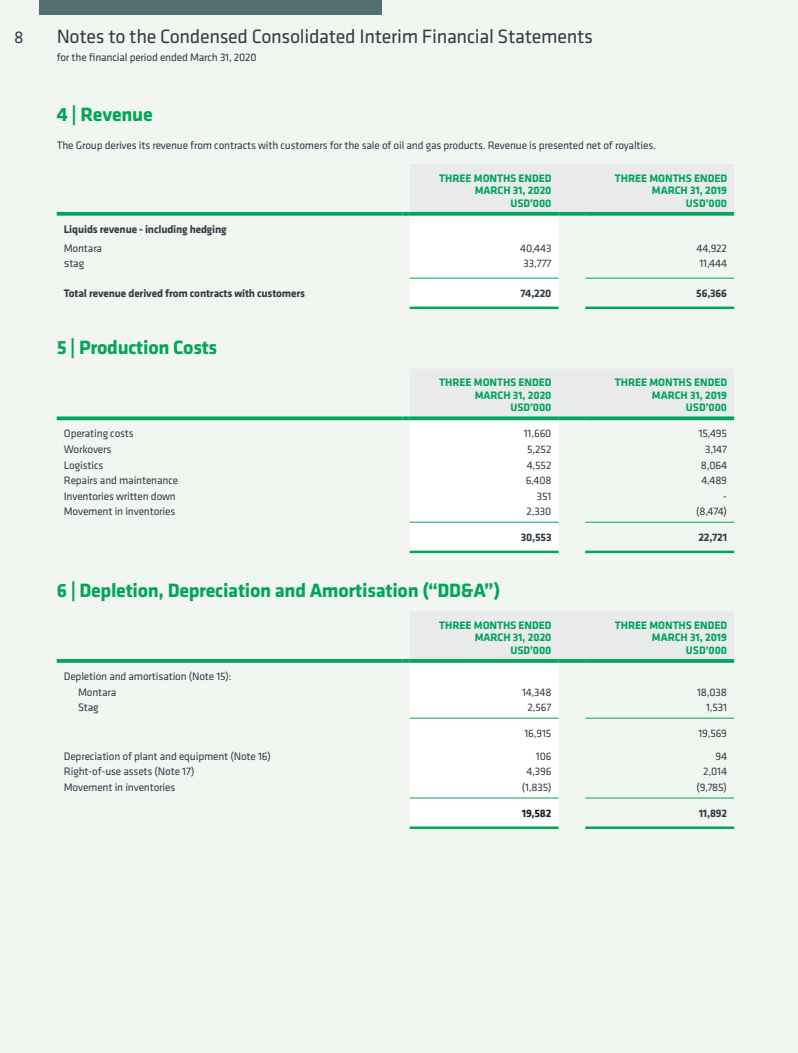
<style>
.page{position:relative;width:798px;height:1053px;background:#fff}
.page>*{position:absolute;margin:0;border:0;box-sizing:border-box;transform-origin:0 0}
.Klavika_Body_Text{font:700 20px "Klavika";letter-spacing:-.015em;color:#02a55a}
.Klavika_Body_Text-2{font:20px "Klavika";letter-spacing:-.015em;color:#313e48}
.t1{font:17.5px "Klavika";color:#313e48}
.Klavika_Body_Text-3{font:11.25px "Klavika";letter-spacing:-.015em;color:#313e48}
.Klavika_Body_Text-4{font:700 11.25px "Klavika";letter-spacing:-.005em;color:#02a55a}
.Klavika_Body_Text-5{font:700 11.25px "Klavika";letter-spacing:-.015em;color:#313e48}
.Klavika_Body_Text-6{font:700 11.25px "Klavika";color:#231f20}
</style>
<div class="page">
<div style="left:0;top:0;width:797px;height:1052px;background:#f1f6f1"></div>
<svg style="left:57px;top:212px;width:345px;height:4px"></svg>
<svg style="left:402px;top:164px;width:331px;height:144px"></svg>
<svg style="left:409px;top:212px;width:149px;height:4px"></svg>
<svg style="left:558px;top:212px;width:27px;height:4px"></svg>
<svg style="left:585px;top:212px;width:148px;height:4px"></svg>
<hr style="left:409px;top:306px;width:149px;height:3px;background:#02a55a">
<hr style="left:585px;top:306px;width:148px;height:3px;background:#02a55a">
<hr style="left:585px;top:278px;width:148px;height:1px;background:#02a55a">
<hr style="left:409px;top:278px;width:149px;height:1px;background:#02a55a">
<hr style="left:409px;top:550px;width:149px;height:3px;background:#02a55a">
<hr style="left:585px;top:550px;width:148px;height:3px;background:#02a55a">
<svg style="left:57px;top:416px;width:345px;height:4px"></svg>
<svg style="left:402px;top:369px;width:331px;height:183px"></svg>
<svg style="left:409px;top:416px;width:149px;height:4px"></svg>
<svg style="left:558px;top:416px;width:27px;height:4px"></svg>
<svg style="left:585px;top:416px;width:148px;height:4px"></svg>
<hr style="left:409px;top:522px;width:149px;height:1px;background:#02a55a">
<hr style="left:585px;top:522px;width:148px;height:1px;background:#02a55a">
<hr style="left:57px;top:659px;width:345px;height:3px;background:#02a55a">
<svg style="left:402px;top:612px;width:331px;height:215px"></svg>
<hr style="left:409px;top:659px;width:149px;height:3px;background:#02a55a">
<hr style="left:558px;top:659px;width:27px;height:3px;background:#02a55a">
<hr style="left:585px;top:659px;width:148px;height:3px;background:#02a55a">
<hr style="left:409px;top:826px;width:149px;height:2px;background:#02a55a">
<hr style="left:585px;top:826px;width:148px;height:2px;background:#02a55a">
<hr style="left:409px;top:717px;width:149px;height:1px;background:#02a55a">
<hr style="left:585px;top:717px;width:148px;height:1px;background:#02a55a">
<hr style="left:585px;top:797px;width:148px;height:1px;background:#02a55a">
<hr style="left:409px;top:797px;width:149px;height:1px;background:#02a55a">
<div style="left:39px;top:0;width:342px;height:14px;background:#536e71"></div>
<h2 class="t1" style="left:14px;top:28px;width:11px">8</h2>
<p class="Klavika_Body_Text-2" style="left:57px;top:26px;width:537px">Notes to the Condensed Consolidated Interim Financial Statements</p>
<p class="Klavika_Body_Text-3" style="left:57px;top:51px;width:201px">for the financial period ended March 31, 2020</p>
<p class="Klavika_Body_Text" style="left:57px;top:104px;width:97px">4 | Revenue</p>
<p class="Klavika_Body_Text-3" style="left:57px;top:139px;width:600px">The Group derives its revenue from contracts with customers for the sale of oil and gas products. Revenue is presented net of royalties.</p>
<p class="Klavika_Body_Text-4" style="left:439px;top:172px;width:114px">THREE MONTHS ENDED</p>
<p class="Klavika_Body_Text-4" style="left:474px;top:184px;width:78px">MARCH 31, 2020</p>
<p class="Klavika_Body_Text-4" style="left:510px;top:197px;width:43px">USD’000</p>
<p class="Klavika_Body_Text-4" style="left:614px;top:172px;width:114px">THREE MONTHS ENDED</p>
<p class="Klavika_Body_Text-4" style="left:651px;top:184px;width:77px">MARCH 31, 2019</p>
<p class="Klavika_Body_Text-4" style="left:685px;top:197px;width:43px">USD’000</p>
<p class="Klavika_Body_Text-5" style="left:64px;top:223px;width:164px">Liquids revenue - including hedging</p>
<p class="Klavika_Body_Text-3" style="left:64px;top:242px;width:40px">Montara</p>
<p class="Klavika_Body_Text-3" style="left:520px;top:242px;width:33px">40,443</p>
<p class="Klavika_Body_Text-3" style="left:696px;top:242px;width:32px">44,922</p>
<p class="Klavika_Body_Text-3" style="left:64px;top:257px;width:22px">Stag</p>
<p class="Klavika_Body_Text-3" style="left:523px;top:257px;width:29px">33,777</p>
<p class="Klavika_Body_Text-3" style="left:699px;top:257px;width:29px">11,444</p>
<p class="Klavika_Body_Text-5" style="left:64px;top:287px;width:243px">Total revenue derived from contracts with customers</p>
<p class="Klavika_Body_Text-5" style="left:520px;top:287px;width:32px">74,220</p>
<p class="Klavika_Body_Text-5" style="left:696px;top:287px;width:32px">56,366</p>
<p class="Klavika_Body_Text" style="left:57px;top:336px;width:162px">5 | Production Costs</p>
<p class="Klavika_Body_Text-4" style="left:439px;top:376px;width:114px">THREE MONTHS ENDED</p>
<p class="Klavika_Body_Text-4" style="left:474px;top:389px;width:78px">MARCH 31, 2020</p>
<p class="Klavika_Body_Text-4" style="left:510px;top:401px;width:43px">USD’000</p>
<p class="Klavika_Body_Text-4" style="left:614px;top:376px;width:114px">THREE MONTHS ENDED</p>
<p class="Klavika_Body_Text-4" style="left:651px;top:389px;width:77px">MARCH 31, 2019</p>
<p class="Klavika_Body_Text-4" style="left:685px;top:401px;width:43px">USD’000</p>
<p class="Klavika_Body_Text-3" style="left:64px;top:427px;width:72px">Operating costs</p>
<p class="Klavika_Body_Text-3" style="left:523px;top:427px;width:29px">11,660</p>
<p class="Klavika_Body_Text-3" style="left:698px;top:427px;width:30px">15,495</p>
<p class="Klavika_Body_Text-3" style="left:64px;top:443px;width:49px">Workovers</p>
<p class="Klavika_Body_Text-3" style="left:527px;top:443px;width:26px">5,252</p>
<p class="Klavika_Body_Text-3" style="left:705px;top:443px;width:23px">3,147</p>
<p class="Klavika_Body_Text-3" style="left:64px;top:458px;width:41px">Logistics</p>
<p class="Klavika_Body_Text-3" style="left:526px;top:458px;width:26px">4,552</p>
<p class="Klavika_Body_Text-3" style="left:700px;top:458px;width:28px">8,064</p>
<p class="Klavika_Body_Text-3" style="left:64px;top:474px;width:116px">Repairs and maintenance</p>
<p class="Klavika_Body_Text-3" style="left:525px;top:474px;width:27px">6,408</p>
<p class="Klavika_Body_Text-3" style="left:701px;top:474px;width:27px">4,489</p>
<p class="Klavika_Body_Text-3" style="left:64px;top:489px;width:113px">Inventories written down</p>
<p class="Klavika_Body_Text-3" style="left:536px;top:489px;width:16px">351</p>
<p class="Klavika_Body_Text-3" style="left:722px;top:489px;width:6px">-</p>
<p class="Klavika_Body_Text-3" style="left:64px;top:505px;width:113px">Movement in inventories</p>
<p class="Klavika_Body_Text-3" style="left:526px;top:505px;width:26px">2,330</p>
<p class="Klavika_Body_Text-3" style="left:696px;top:505px;width:32px">(8,474)</p>
<p class="Klavika_Body_Text-5" style="left:520px;top:531px;width:32px">30,553</p>
<p class="Klavika_Body_Text-5" style="left:698px;top:531px;width:30px">22,721</p>
<p class="Klavika_Body_Text" style="left:57px;top:579px;width:445px">6 | Depletion, Depreciation and Amortisation (“DD&amp;A”)</p>
<p class="Klavika_Body_Text-4" style="left:439px;top:619px;width:114px">THREE MONTHS ENDED</p>
<p class="Klavika_Body_Text-4" style="left:474px;top:631px;width:78px">MARCH 31, 2020</p>
<p class="Klavika_Body_Text-4" style="left:510px;top:644px;width:43px">USD’000</p>
<p class="Klavika_Body_Text-4" style="left:614px;top:619px;width:114px">THREE MONTHS ENDED</p>
<p class="Klavika_Body_Text-4" style="left:651px;top:631px;width:77px">MARCH 31, 2019</p>
<p class="Klavika_Body_Text-4" style="left:685px;top:644px;width:43px">USD’000</p>
<p class="Klavika_Body_Text-3" style="left:64px;top:670px;width:169px">Depletion and amortisation (Note 15):</p>
<p class="Klavika_Body_Text-3" style="left:78px;top:685px;width:40px">Montara</p>
<p class="Klavika_Body_Text-3" style="left:522px;top:685px;width:31px">14,348</p>
<p class="Klavika_Body_Text-3" style="left:696px;top:685px;width:31px">18,038</p>
<p class="Klavika_Body_Text-3" style="left:78px;top:701px;width:22px">Stag</p>
<p class="Klavika_Body_Text-3" style="left:527px;top:701px;width:25px">2,567</p>
<p class="Klavika_Body_Text-3" style="left:705px;top:701px;width:23px">1,531</p>
<p class="Klavika_Body_Text-3" style="left:524px;top:727px;width:28px">16,915</p>
<p class="Klavika_Body_Text-3" style="left:698px;top:727px;width:30px">19,569</p>
<p class="Klavika_Body_Text-3" style="left:64px;top:750px;width:208px">Depreciation of plant and equipment (Note 16)</p>
<p class="Klavika_Body_Text-3" style="left:535px;top:750px;width:17px">106</p>
<p class="Klavika_Body_Text-3" style="left:715px;top:750px;width:13px">94</p>
<p class="Klavika_Body_Text-3" style="left:64px;top:765px;width:132px">Right-of-use assets (Note 17)</p>
<p class="Klavika_Body_Text-3" style="left:526px;top:765px;width:26px">4,396</p>
<p class="Klavika_Body_Text-3" style="left:703px;top:765px;width:25px">2,014</p>
<p class="Klavika_Body_Text-3" style="left:64px;top:781px;width:113px">Movement in inventories</p>
<p class="Klavika_Body_Text-3" style="left:521px;top:781px;width:31px">(1,835)</p>
<p class="Klavika_Body_Text-3" style="left:696px;top:781px;width:32px">(9,785)</p>
<p class="Klavika_Body_Text-6" style="left:521px;top:807px;width:31px">19,582</p>
<p class="Klavika_Body_Text-5" style="left:698px;top:807px;width:30px">11,892</p>
</div>
